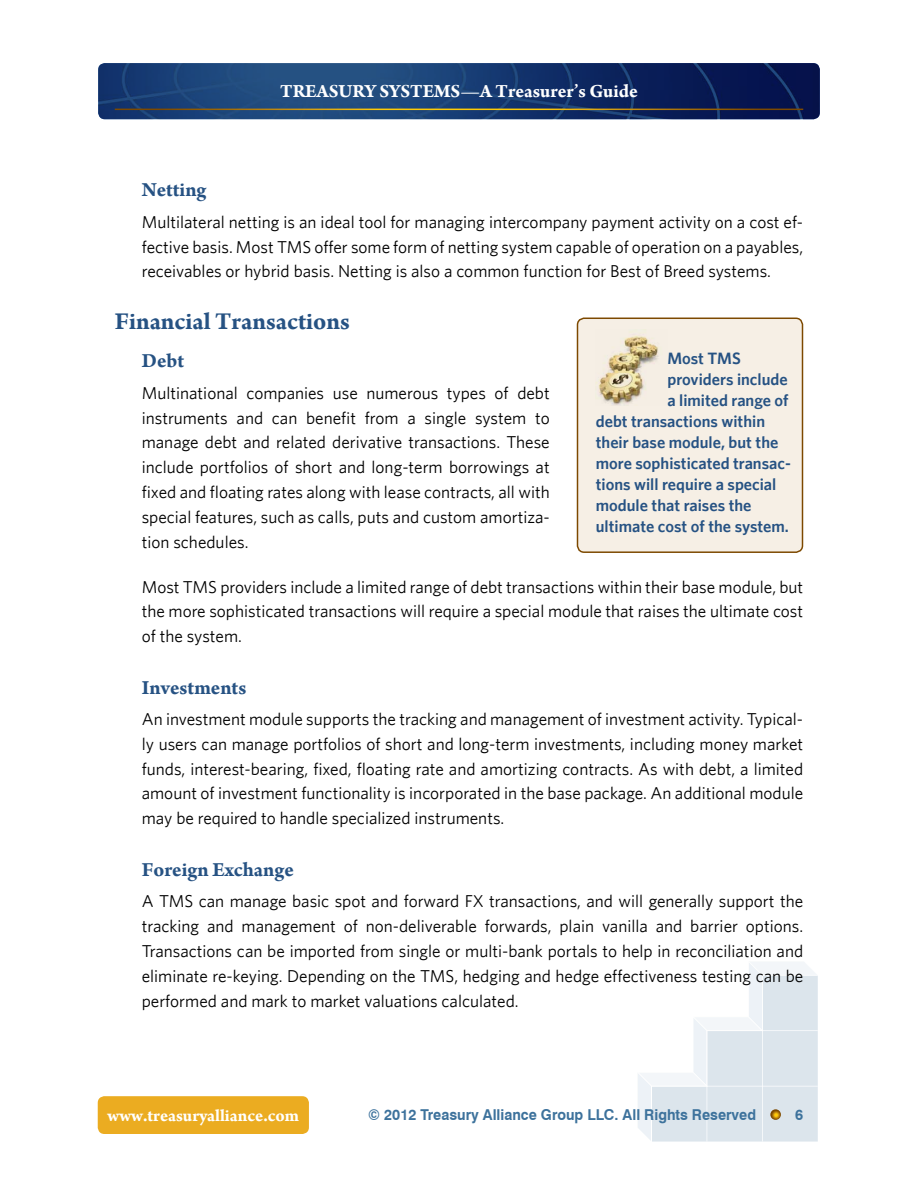
<style>
.page{position:relative;width:918px;height:1188px;background:#fff}
.page>*{position:absolute;margin:0;border:0;box-sizing:border-box;transform-origin:0 0}
.t1{font:700 25.5px "Arno Pro";color:#265283}
.t2{font:700 21px "Arno Pro";color:#265283}
.t3{font:700 19.5px "Arno Pro";color:#fff}
.t4{font:700 18px "Arno Pro";color:#fff}
.t5{font:17.25px/24.8px "Whitney";color:#000;text-align:justify}
.t6{font:600 16.5px "Whitney";color:#265283}
.t7{font:700 15px "Swiss 721 BT";color:#3d729c;scale:.95 1}
</style>
<div class="page">
<img style="left:98px;top:63px;width:722px;height:56px">
<hr style="left:115px;top:109px;width:688px;height:1px;background:#fff">
<svg style="left:638px;top:962px;width:180px;height:180px"></svg>
<div style="left:98px;top:1096px;width:211px;height:38px;background:#ebac21;border-radius:7px"></div>
<div style="left:578px;top:318px;width:224px;height:234px;background:#f6efe5;border-radius:7px"></div>
<img style="left:596px;top:335px;width:63px;height:70px">
<div style="left:577px;top:318px;width:226px;height:235px;border:2px solid #fff;border-radius:7px"></div>
<p class="t3" style="left:280px;top:80px;width:359px">Treasury Systems—A Treasurer’s Guide</p>
<p class="t2" style="left:142px;top:178px;width:66px">Netting</p>
<p class="t5" style="left:142px;top:209px;width:663px">Multilateral netting is an ideal tool for managing intercompany payment activity on a cost ef&shy;fective basis. Most TMS offer some form of netting system capable of operation on a payables, receivables or hybrid basis. Netting is also a common function for Best of Breed systems.</p>
<h1 class="t1" style="left:115px;top:307px;width:237px">Financial Transactions</h1>
<p class="t2" style="left:142px;top:349px;width:44px">Debt</p>
<p class="t5" style="left:142px;top:380px;width:410px">Multinational companies use numerous types of debt instruments and can benefit from a single system to manage debt and related derivative transactions. These include portfolios of short and long-term borrowings at fixed and floating rates along with lease contracts, all with special features, such as calls, puts and custom amortiza&shy;tion schedules.</p>
<p class="t5" style="left:142px;top:574px;width:663px">Most TMS providers include a limited range of debt transactions within their base module, but the more sophisticated transactions will require a special module that raises the ultimate cost of the system.</p>
<p class="t2" style="left:142px;top:675px;width:106px">Investments</p>
<p class="t5" style="left:142px;top:706px;width:663px">An investment module supports the tracking and management of investment activity. Typical&shy;ly users can manage portfolios of short and long-term investments, including money market funds, interest-bearing, fixed, floating rate and amortizing contracts. As with debt, a limited amount of investment functionality is incorporated in the base package. An additional module may be required to handle specialized instruments.</p>
<p class="t2" style="left:142px;top:858px;width:154px">Foreign Exchange</p>
<p class="t5" style="left:142px;top:889px;width:663px">A TMS can manage basic spot and forward FX transactions, and will generally support the tracking and management of non-deliverable forwards, plain vanilla and barrier options.<br>Transactions can be imported from single or multi-bank portals to help in reconciliation and eliminate re-keying. Depending on the TMS, hedging and hedge effectiveness testing can be performed and mark to market valuations calculated.</p>
<p class="t6" style="left:667px;top:348px;width:74px">Most TMS</p>
<p class="t6" style="left:667px;top:369px;width:122px">providers include</p>
<p class="t6" style="left:667px;top:390px;width:123px">a limited range of</p>
<p class="t6" style="left:596px;top:411px;width:171px">debt transactions within</p>
<p class="t6" style="left:596px;top:432px;width:184px">their base module, but the</p>
<p class="t6" style="left:596px;top:453px;width:197px">more sophisticated transac-</p>
<p class="t6" style="left:596px;top:474px;width:182px">tions will require a special</p>
<p class="t6" style="left:596px;top:495px;width:157px">module that raises the</p>
<p class="t6" style="left:596px;top:516px;width:195px">ultimate cost of the system.</p>
<p class="t4" style="left:108px;top:1105px;width:193px">www.treasuryalliance.com</p>
<p class="t7" style="left:368px;top:1105px;width:410px">© 2012 Treasury Alliance Group LLC. All Rights Reserved</p>
<p class="t7" style="left:795px;top:1105px;width:10px">6</p>
</div>
